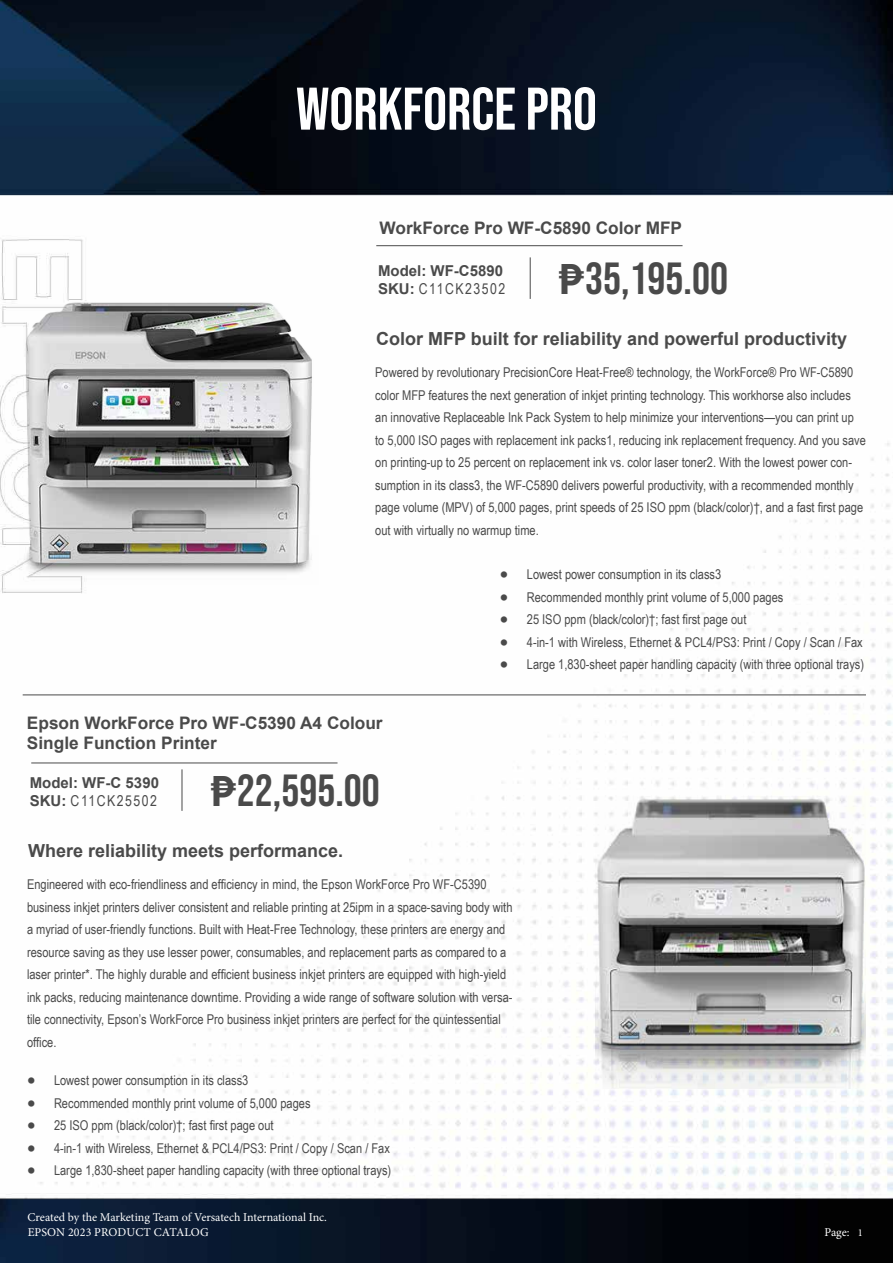
<style>
.page{position:relative;width:893px;height:1263px;background:#fff}
.page>*{position:absolute;margin:0;border:0;box-sizing:border-box;transform-origin:0 0}
.t1{font:60px "Bebas Neue";color:#fff}
.t2{font:45px "Bebas Neue";color:#4a4a4a}
.t3{font:700 18px "Arial";color:#4a4a4a}
.t4{font:700 17.25px/20.7px "Arial";color:#4a4a4a}
.t5{font:700 15px "Arial";color:#4a4a4a}
.t6{font:15px "Arial Narrow";letter-spacing:.1em;color:#4a4a4a}
.t7{font:13.5px/22.5px "Arial Narrow";color:#4a4a4a}
.t8{font:600 13.5px "SF Compact Text";color:#4a4a4a}
.t9{font:12px/14.4px "Minion Pro";color:#fff}
.s1{font-family:"Arial";font-weight:700}
.s2{font-family:"SF Compact Text";font-weight:600}
.s3{font-size:10.5px}
</style>
<div class="page">
<img style="left:0;top:0;width:893px;height:1263px">
<img style="left:20px;top:294px;width:298px;height:291px">
<hr style="left:530px;top:257px;width:1px;height:42px;background:#4a4a4a">
<hr style="left:182px;top:769px;width:1px;height:42px;background:#4a4a4a">
<hr style="left:23px;top:695px;width:843px;height:1px;background:#4a4a4a">
<hr style="left:376px;top:245px;width:306px;height:1px;background:#4a4a4a">
<hr style="left:31px;top:763px;width:306px;height:1px;background:#4a4a4a">
<img style="left:596px;top:796px;width:270px;height:293px">
<h1 class="t1" style="left:296px;top:75px;width:302px">WORKFORCE PRO</h1>
<p class="t4" style="left:379px;top:218px;width:304px">WorkForce Pro WF-C5890 Color MFP</p>
<p class="t5" style="left:378px;top:261px;width:127px">Model: WF-C5890</p>
<p class="t6" style="left:378px;top:278px;width:129px"><span class="s1">SKU:</span> C11CK23502</p>
<h2 class="t2" style="left:558px;top:253px;width:171px"><span class="s2">₱</span>35,195.00</h2>
<h3 class="t3" style="left:376px;top:326px;width:472px">Color MFP built for reliability and powerful productivity</h3>
<p class="t7" style="left:375px;top:361px;width:492px">Powered by revolutionary PrecisionCore Heat-Free® technology, the WorkForce® Pro WF-C5890 color MFP features the next generation of inkjet printing technology. This workhorse also includes an innovative Replaceable Ink Pack System to help minimize your interventions—you can print up to 5,000 ISO pages with replacement ink packs1, reducing ink replacement frequency. And you save on printing-up to 25 percent on replacement ink vs. color laser toner2. With the lowest power con&shy;sumption in its class3, the WF-C5890 delivers powerful productivity, with a recommended monthly page volume (MPV) of 5,000 pages, print speeds of 25 ISO ppm (black/color)†, and a fast first page out with virtually no warmup time.</p>
<p class="t4" style="left:27px;top:712px;width:357px">Epson WorkForce Pro WF-C5390 A4 Colour<br>Single Function Printer</p>
<p class="t5" style="left:30px;top:772px;width:131px">Model: WF-C 5390</p>
<p class="t6" style="left:30px;top:789px;width:129px"><span class="s1">SKU:</span> C11CK25502</p>
<h2 class="t2" style="left:210px;top:765px;width:171px"><span class="s2">₱</span>22,595.00</h2>
<h3 class="t3" style="left:28px;top:838px;width:317px">Where reliability meets performance.</h3>
<p class="t8" style="left:500px;top:565px;width:10px">⦁</p>
<p class="t7" style="left:527px;top:562px;width:196px">Lowest power consumption in its class3</p>
<p class="t8" style="left:500px;top:588px;width:10px">⦁</p>
<p class="t7" style="left:527px;top:585px;width:258px">Recommended monthly print volume of 5,000 pages</p>
<p class="t8" style="left:500px;top:610px;width:10px">⦁</p>
<p class="t7" style="left:527px;top:607px;width:221px">25 ISO ppm (black/color)†; fast first page out</p>
<p class="t8" style="left:500px;top:633px;width:10px">⦁</p>
<p class="t7" style="left:527px;top:630px;width:337px">4-in-1 with Wireless, Ethernet &amp; PCL4/PS3: Print / Copy / Scan / Fax</p>
<p class="t8" style="left:500px;top:655px;width:10px">⦁</p>
<p class="t7" style="left:527px;top:652px;width:339px">Large 1,830-sheet paper handling capacity (with three optional trays)</p>
<p class="t7" style="left:27px;top:873px;width:487px">Engineered with eco-friendliness and efficiency in mind, the Epson WorkForce Pro WF-C5390 business inkjet printers deliver consistent and reliable printing at 25ipm in a space-saving body with a myriad of user-friendly functions. Built with Heat-Free Technology, these printers are energy and resource saving as they use lesser power, consumables, and replacement parts as compared to a laser printer*. The highly durable and efficient business inkjet printers are equipped with high-yield ink packs, reducing maintenance downtime. Providing a wide range of software solution with versa&shy;tile connectivity, Epson’s WorkForce Pro business inkjet printers are perfect for the quintessential office.</p>
<p class="t8" style="left:27px;top:1071px;width:10px">⦁</p>
<p class="t7" style="left:54px;top:1068px;width:196px">Lowest power consumption in its class3</p>
<p class="t8" style="left:27px;top:1093px;width:10px">⦁</p>
<p class="t7" style="left:54px;top:1091px;width:258px">Recommended monthly print volume of 5,000 pages</p>
<p class="t8" style="left:27px;top:1116px;width:10px">⦁</p>
<p class="t7" style="left:54px;top:1113px;width:221px">25 ISO ppm (black/color)†; fast first page out</p>
<p class="t8" style="left:27px;top:1139px;width:10px">⦁</p>
<p class="t7" style="left:54px;top:1136px;width:337px">4-in-1 with Wireless, Ethernet &amp; PCL4/PS3: Print / Copy / Scan / Fax</p>
<p class="t8" style="left:27px;top:1161px;width:10px">⦁</p>
<p class="t7" style="left:54px;top:1158px;width:339px">Large 1,830-sheet paper handling capacity (with three optional trays)</p>
<p class="t9" style="left:28px;top:1210px;width:301px">Created by the Marketing Team of Versatech International Inc.<br>EPSON 2023 PRODUCT CATALOG</p>
<p class="t9" style="left:825px;top:1225px;width:40px">Page: <span class="s3">1</span></p>
</div>
